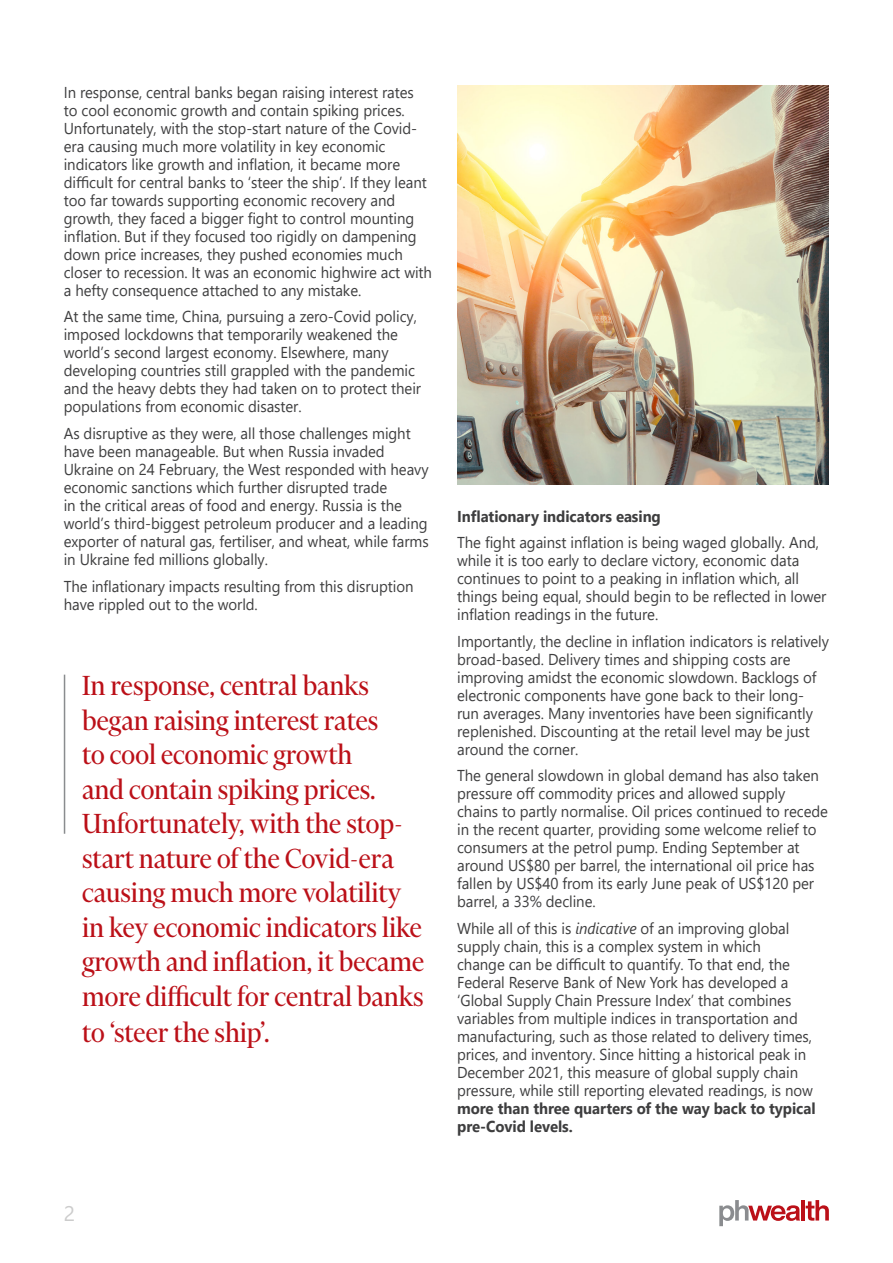
<style>
.page{position:relative;width:893px;height:1263px;background:#fff}
.page>*{position:absolute;margin:0;border:0;box-sizing:border-box;transform-origin:0 0}
.Para_Text{font:31.5px/34.7px "Financier Display";color:#bb1018;scale:.95 1}
.t1{font:21px "Segoe UI";color:#ccc}
.Para_Text-2{font:15.75px/18px "Segoe UI";letter-spacing:-.005em;color:#3e3e3f;scale:.95 1}
.Para_Text-3{font:700 15.75px "Segoe UI";letter-spacing:-.005em;color:#3e3e3f;scale:.95 1}
.s1{font-style:italic}
.s2{font-weight:700}
</style>
<div class="page">
<svg style="left:719px;top:1200px;width:81px;height:26px"></svg>
<hr style="left:801px;top:1200px;width:4px;height:20px;background:#bb1018">
<svg style="left:806px;top:1200px;width:23px;height:21px"></svg>
<img style="left:458px;top:86px;width:370px;height:399px">
<hr style="left:64px;top:675px;width:1px;height:159px;background:#8a8c8f">
<p class="Para_Text-2" style="left:64px;top:82px;width:389px">In response, central banks began raising interest rates<br>to cool economic growth and contain spiking prices.<br>Unfortunately, with the stop-start nature of the Covid&shy;era causing much more volatility in key economic indicators like growth and inflation, it became more difficult for central banks to ‘steer the ship’. If they leant too far towards supporting economic recovery and growth, they faced a bigger fight to control mounting inflation. But if they focused too rigidly on dampening down price increases, they pushed economies much closer to recession. It was an economic highwire act with a hefty consequence attached to any mistake.</p>
<p class="Para_Text-2" style="left:64px;top:306px;width:378px">At the same time, China, pursuing a zero-Covid policy, imposed lockdowns that temporarily weakened the world’s second largest economy. Elsewhere, many developing countries still grappled with the pandemic and the heavy debts they had taken on to protect their populations from economic disaster.</p>
<p class="Para_Text-2" style="left:64px;top:423px;width:386px">As disruptive as they were, all those challenges might have been manageable. But when Russia invaded Ukraine on 24 February, the West responded with heavy economic sanctions which further disrupted trade<br>in the critical areas of food and energy. Russia is the world’s third-biggest petroleum producer and a leading exporter of natural gas, fertiliser, and wheat, while farms in Ukraine fed millions globally.</p>
<p class="Para_Text-2" style="left:64px;top:575px;width:370px">The inflationary impacts resulting from this disruption have rippled out to the world.</p>
<p class="Para_Text" style="left:82px;top:668px;width:362px">In response, central banks began raising interest rates<br>to cool economic growth<br>and contain spiking prices.<br>Unfortunately, with the stop&shy;start nature of the Covid-era causing much more volatility in key economic indicators like growth and inflation, it became more difficult for central banks to ‘steer the ship’.</p>
<p class="Para_Text-3" style="left:457px;top:501px;width:216px">Inflationary indicators easing</p>
<p class="Para_Text-2" style="left:457px;top:532px;width:390px">The fight against inflation is being waged globally. And, while it is too early to declare victory, economic data continues to point to a peaking in inflation which, all things being equal, should begin to be reflected in lower inflation readings in the future.</p>
<p class="Para_Text-2" style="left:457px;top:631px;width:393px">Importantly, the decline in inflation indicators is relatively broad-based. Delivery times and shipping costs are improving amidst the economic slowdown. Backlogs of electronic components have gone back to their long&shy;run averages. Many inventories have been significantly replenished. Discounting at the retail level may be just around the corner.</p>
<p class="Para_Text-2" style="left:457px;top:765px;width:392px">The general slowdown in global demand has also taken pressure off commodity prices and allowed supply chains to partly normalise. Oil prices continued to recede in the recent quarter, providing some welcome relief to consumers at the petrol pump. Ending September at around US$80 per barrel, the international oil price has fallen by US$40 from its early June peak of US$120 per barrel, a 33% decline.</p>
<p class="Para_Text-2" style="left:457px;top:918px;width:379px">While all of this is <span class="s1">indicative</span> of an improving global supply chain, this is a complex system in which<br>change can be difficult to quantify. To that end, the Federal Reserve Bank of New York has developed a ‘Global Supply Chain Pressure Index’ that combines variables from multiple indices in transportation and manufacturing, such as those related to delivery times, prices, and inventory. Since hitting a historical peak in December 2021, this measure of global supply chain pressure, while still reporting elevated readings, is now <span class="s2">more than three quarters of the way back to typical pre-Covid levels.</span></p>
<h2 class="t1" style="left:64px;top:1193px;width:13px">2</h2>
</div>
